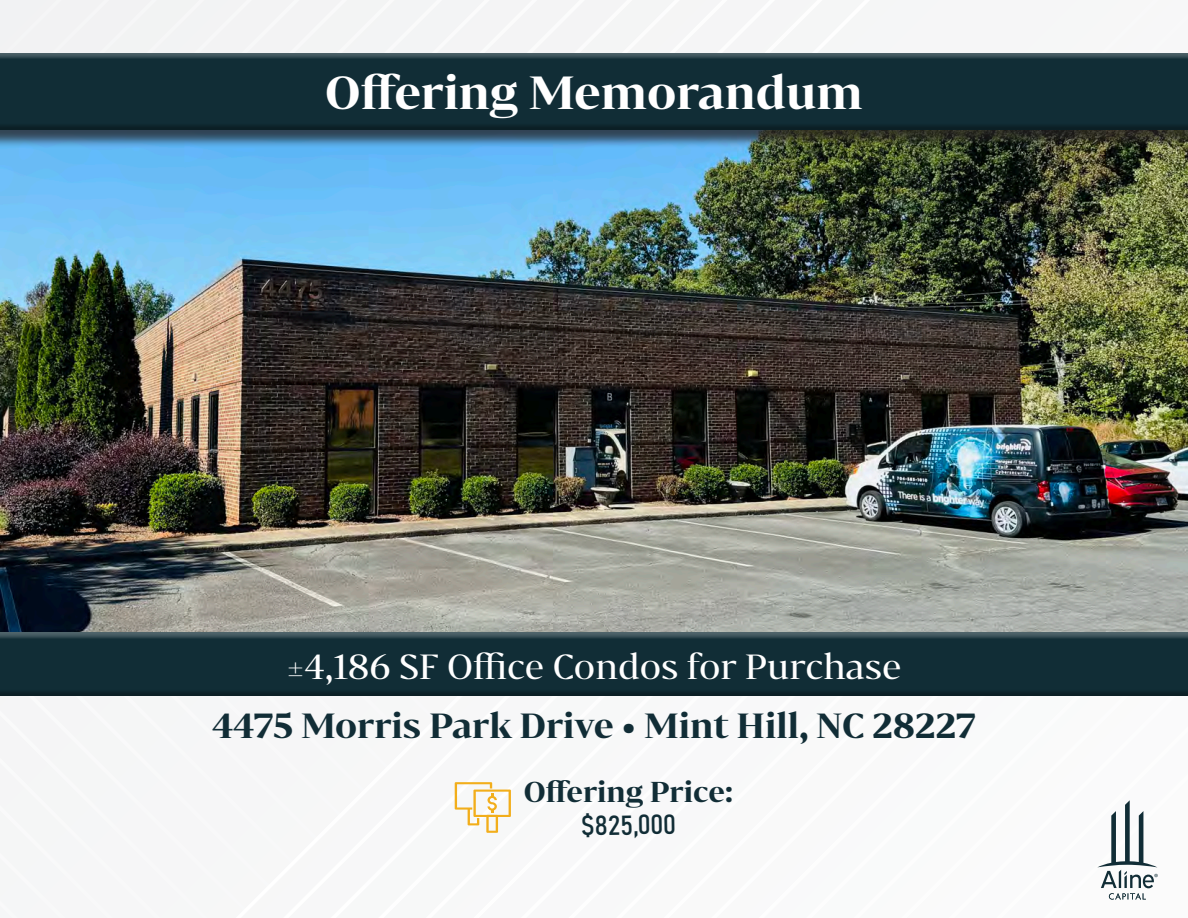
<style>
.page{position:relative;width:1188px;height:918px;background:#fff}
.page>*{position:absolute;margin:0;border:0;box-sizing:border-box;transform-origin:0 0}
.t1{font:700 43.95px "Bw Darius DEMO";color:#fff}
.t2{font:700 33px "Bw Darius DEMO";color:#112d36}
.t3{font:33px "Bw Darius DEMO";color:#fff}
.t4{font:700 27.15px "Bw Darius DEMO";color:#112d36}
.t5{font:27.15px "Bahnschrift";color:#112d36}
</style>
<div class="page">
<div style="left:0;top:0;width:674px;height:810px;background:#f6f6f7"></div>
<img style="left:0;top:148px;width:1188px;height:482px">
<svg style="left:455px;top:782px;width:56px;height:51px"></svg>
<div style="left:0;top:630px;width:1188px;height:64px;background:#fff;opacity:.35"></div>
<div style="left:0;top:632px;width:1188px;height:66px;background:#231f20;opacity:.35"></div>
<div style="left:0;top:55px;width:1188px;height:93px;background:#231f20;opacity:.75"></div>
<div style="left:0;top:50px;width:1188px;height:77px;background:#f5f5f6"></div>
<div style="left:0;top:53px;width:1188px;height:77px;background:#231f20;opacity:.35"></div>
<svg style="left:1097px;top:800px;width:61px;height:100px"></svg>
<h1 class="t1" style="left:325px;top:62px;width:539px">Offering Memorandum</h1>
<p class="t3" style="left:286px;top:643px;width:617px">±4,186 SF Office Condos for Purchase</p>
<p class="t2" style="left:212px;top:703px;width:765px">4475 Morris Park Drive • Mint Hill, NC 28227</p>
<p class="t4" style="left:524px;top:773px;width:211px">Offering Price:</p>
<p class="t5" style="left:581px;top:805px;width:97px;rotate:-1deg">$825,000</p>
</div>
